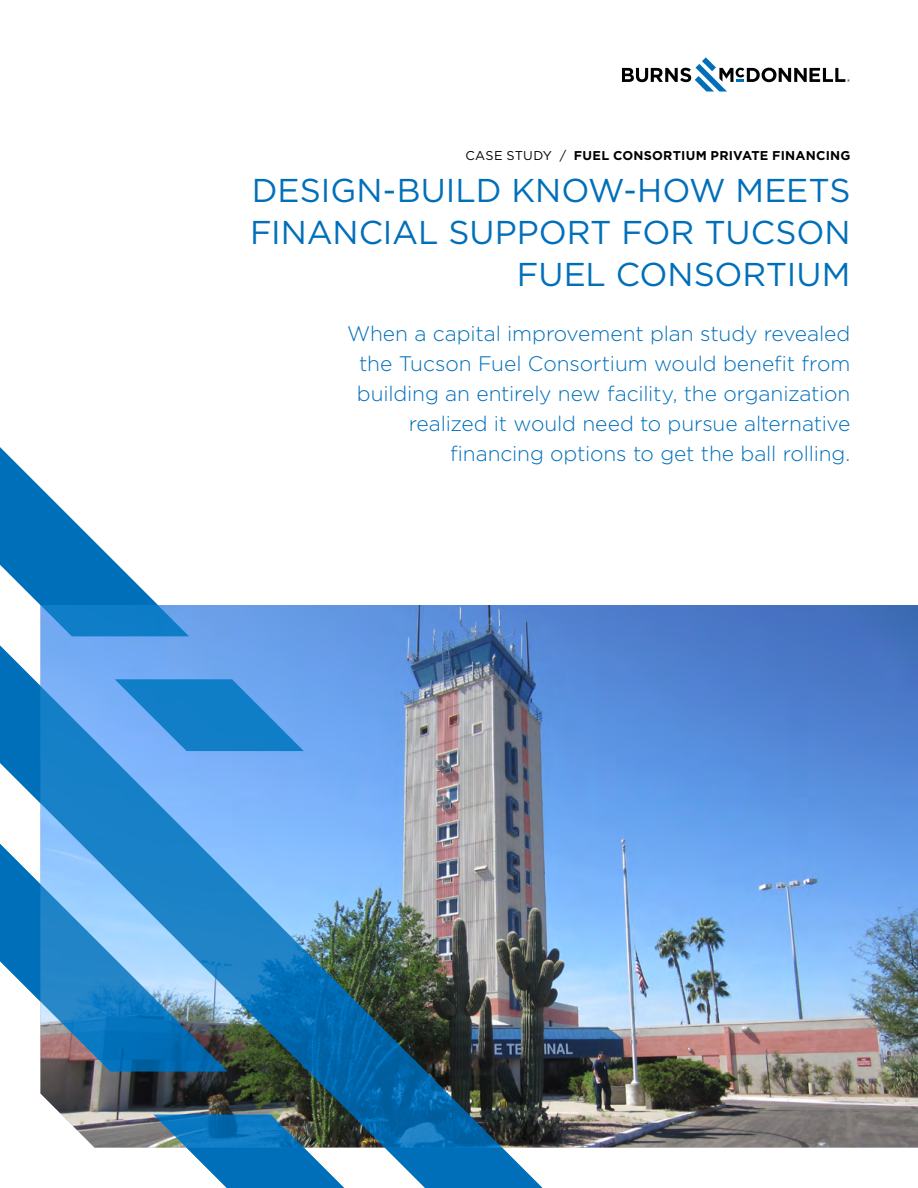
<style>
.page{position:relative;width:918px;height:1188px;background:#fff}
.page>*{position:absolute;margin:0;border:0;box-sizing:border-box;transform-origin:0 0}
.t1{font:33px/42px "Gotham";color:#006fba;text-align:right}
.t2{font:300 21px/30px "Gotham";letter-spacing:-.005em;color:#006fba;text-align:right}
.t3{font:700 12.75px "Gotham";letter-spacing:.02em;color:#000}
.s1{font-weight:400}
</style>
<div class="page">
<img style="left:189px;top:605px;width:729px;height:543px">
<svg style="left:622px;top:57px;width:228px;height:35px"></svg>
<svg style="left:0;top:447px;width:189px;height:185px"></svg>
<img style="left:0;top:632px;width:556px;height:556px">
<svg style="left:0;top:831px;width:228px;height:241px"></svg>
<svg style="left:153px;top:1115px;width:205px;height:73px"></svg>
<p class="t3" style="left:466px;top:147px;width:387px"><span class="s1">CASE STUDY /</span> FUEL CONSORTIUM PRIVATE FINANCING</p>
<h1 class="t1" style="left:250px;top:168px;width:602px">DESIGN-BUILD KNOW-HOW MEETS<br>FINANCIAL SUPPORT FOR TUCSON<br>FUEL CONSORTIUM</h1>
<p class="t2" style="left:347px;top:318px;width:505px">When a capital improvement plan study revealed the Tucson Fuel Consortium would benefit from building an entirely new facility, the organization realized it would need to pursue alternative financing options to get the ball rolling.</p>
</div>
